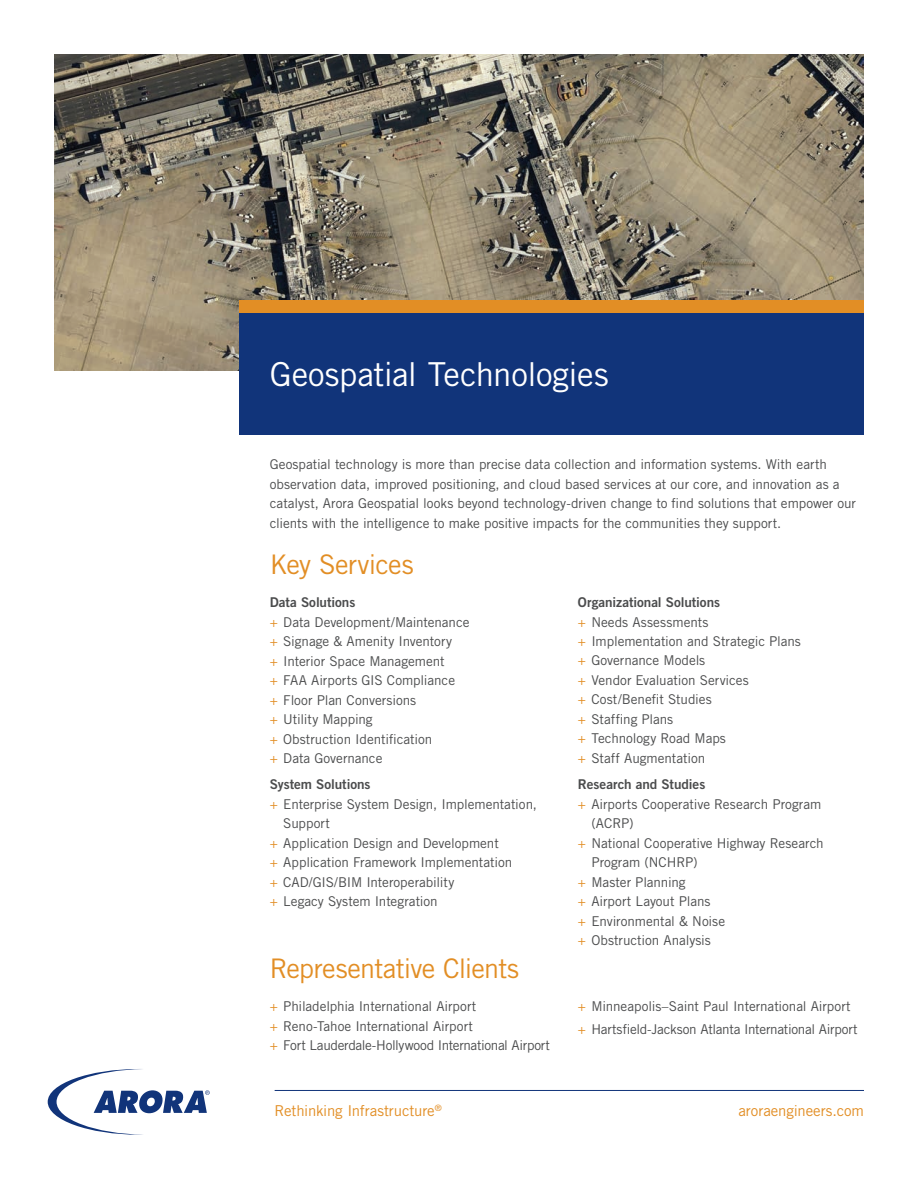
<style>
.page{position:relative;width:918px;height:1188px;background:#fff}
.page>*{position:absolute;margin:0;border:0;box-sizing:border-box;transform-origin:0 0}
.t1{font:33px "Trade Gothic LT Std";letter-spacing:-.01em;color:#fff}
.t2{font:27px "Trade Gothic LT Std";letter-spacing:-.025em;color:#e28e25}
.t3{font:15px "Trade Gothic LT Std";letter-spacing:-.005em;color:#e28e25}
.t4{font:13.5px/19.5px "Trade Gothic LT Std";letter-spacing:-.005em;color:#4b4c4d}
.t5{font:13.5px "Trade Gothic LT Std Bd 2";letter-spacing:-.005em;color:#4b4c4d}
.s1{color:#e28e25}
</style>
<div class="page">
<hr style="left:275px;top:1090px;width:589px;height:1px;background:#11347a">
<svg style="left:48px;top:1069px;width:162px;height:66px"></svg>
<img style="left:54px;top:54px;width:810px;height:316px">
<div style="left:240px;top:300px;width:624px;height:13px;background:#e28e25"></div>
<div style="left:240px;top:313px;width:624px;height:122px;background:#11347a"></div>
<h1 class="t1" style="left:270px;top:354px;width:341px">Geospatial Technologies</h1>
<p class="t4" style="left:270px;top:454px;width:588px">Geospatial technology is more than precise data collection and information systems. With earth observation data, improved positioning, and cloud based services at our core, and innovation as a catalyst, Arora Geospatial looks beyond technology-driven change to find solutions that empower our clients with the intelligence to make positive impacts for the communities they support.</p>
<h2 class="t2" style="left:270px;top:548px;width:146px">Key Services</h2>
<p class="t5" style="left:270px;top:594px;width:87px">Data Solutions</p>
<p class="t4" style="left:270px;top:612px;width:201px"><span class="s1">+</span> Data Development/Maintenance <span class="s1">+</span> Signage &amp; Amenity Inventory<br><span class="s1">+</span> Interior Space Management<br><span class="s1">+</span> FAA Airports GIS Compliance<br><span class="s1">+</span> Floor Plan Conversions<br><span class="s1">+</span> Utility Mapping<br><span class="s1">+</span> Obstruction Identification<br><span class="s1">+</span> Data Governance</p>
<p class="t5" style="left:270px;top:776px;width:102px">System Solutions</p>
<p class="t4" style="left:270px;top:794px;width:269px"><span class="s1">+</span> Enterprise System Design, Implementation,</p>
<p class="t4" style="left:283px;top:814px;width:48px">Support</p>
<p class="t4" style="left:270px;top:833px;width:231px"><span class="s1">+</span> Application Design and Development</p>
<p class="t4" style="left:270px;top:853px;width:244px"><span class="s1">+</span> Application Framework Implementation</p>
<p class="t4" style="left:270px;top:872px;width:186px"><span class="s1">+</span> CAD/GIS/BIM Interoperability</p>
<p class="t4" style="left:270px;top:892px;width:170px"><span class="s1">+</span> Legacy System Integration</p>
<p class="t5" style="left:578px;top:594px;width:144px">Organizational Solutions</p>
<p class="t4" style="left:578px;top:612px;width:224px"><span class="s1">+</span> Needs Assessments<br><span class="s1">+</span> Implementation and Strategic Plans <span class="s1">+</span> Governance Models<br><span class="s1">+</span> Vendor Evaluation Services<br><span class="s1">+</span> Cost/Benefit Studies<br><span class="s1">+</span> Staffing Plans<br><span class="s1">+</span> Technology Road Maps<br><span class="s1">+</span> Staff Augmentation</p>
<p class="t5" style="left:578px;top:776px;width:129px">Research and Studies</p>
<p class="t4" style="left:578px;top:794px;width:245px"><span class="s1">+</span> Airports Cooperative Research Program</p>
<p class="t4" style="left:591px;top:813px;width:44px">(ACRP)</p>
<p class="t4" style="left:578px;top:833px;width:247px"><span class="s1">+</span> National Cooperative Highway Research</p>
<p class="t4" style="left:591px;top:852px;width:108px">Program (NCHRP)</p>
<p class="t4" style="left:578px;top:872px;width:109px"><span class="s1">+</span> Master Planning</p>
<p class="t4" style="left:578px;top:891px;width:134px"><span class="s1">+</span> Airport Layout Plans</p>
<p class="t4" style="left:578px;top:911px;width:149px"><span class="s1">+</span> Environmental &amp; Noise</p>
<p class="t4" style="left:578px;top:930px;width:134px"><span class="s1">+</span> Obstruction Analysis</p>
<h2 class="t2" style="left:270px;top:952px;width:251px">Representative Clients</h2>
<p class="t4" style="left:270px;top:997px;width:282px"><span class="s1">+</span> Philadelphia International Airport<br><span class="s1">+</span> Reno-Tahoe International Airport<br><span class="s1">+</span> Fort Lauderdale-Hollywood International Airport</p>
<p class="t4" style="left:578px;top:995px;width:281px;line-height:22.5px"><span class="s1">+</span> Minneapolis–Saint Paul International Airport <span class="s1">+</span> Hartsfield-Jackson Atlanta International Airport</p>
<p class="t3" style="left:275px;top:1102px;width:169px">Rethinking Infrastructure<sup>®</sup></p>
<p class="t3" style="left:738px;top:1102px;width:127px">aroraengineers.com</p>
</div>
